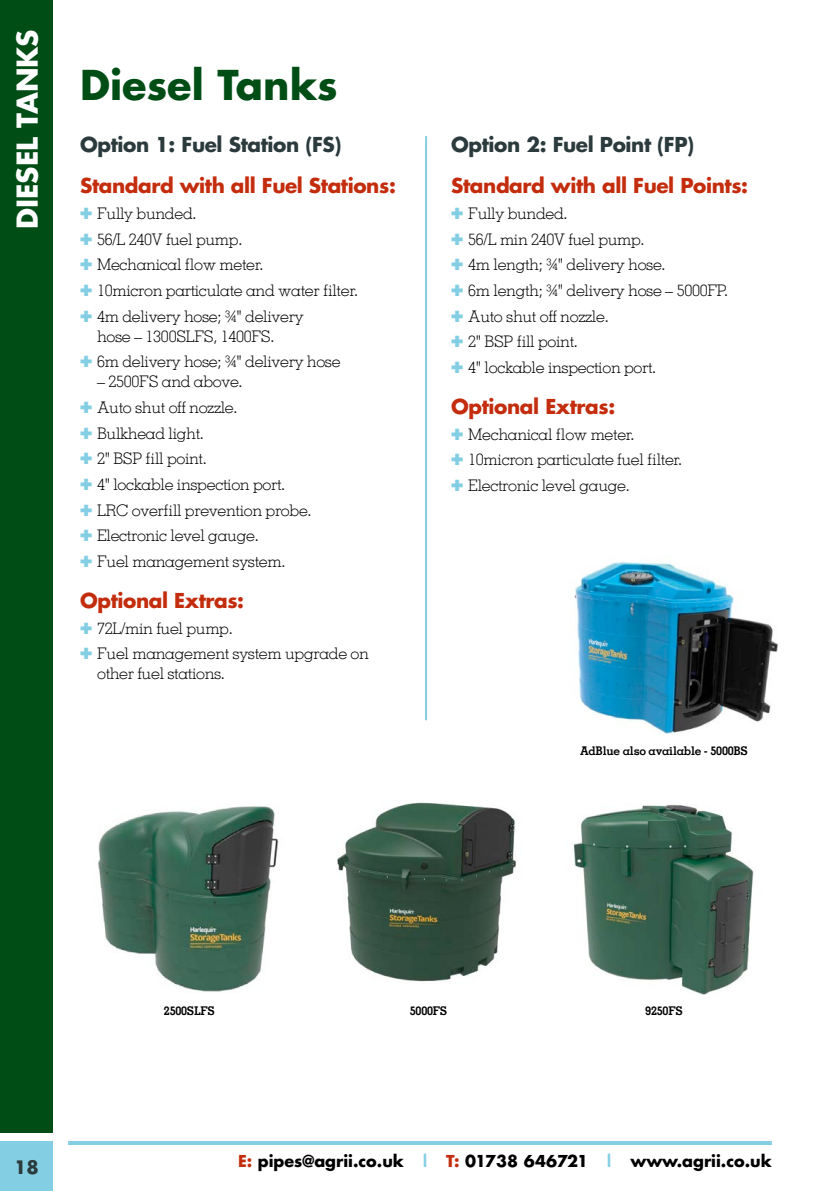
<style>
.page{position:relative;width:840px;height:1191px;background:#fff}
.page>*{position:absolute;margin:0;border:0;box-sizing:border-box;transform-origin:0 0}
.t1{font:700 40px "Futura";color:#004d16}
.t2{font:700 28px "Futura";color:#fff}
.t3{font:700 20px "Futura";letter-spacing:-.02em;color:#c32d0d}
.t4{font:700 20px "Futura";letter-spacing:-.02em;color:#2b3a3d}
.t5{font:700 18px "Futura";color:#2b3a3d}
.t6{font:300 16px/25.6px "Memphis LT";letter-spacing:-.02em;color:#000}
.t7{font:700 16px "Futura";color:#000}
.t8{font:700 12px "Memphis LT";letter-spacing:-.02em;color:#000}
.s1{color:#83cee3}
.s2{color:#c32d0d}
</style>
<div class="page">
<hr style="left:68px;top:1141px;width:703px;height:4px;background:#83cee3">
<div style="left:0;top:1141px;width:53px;height:50px;background:#83cee3"></div>
<div style="left:0;top:0;width:53px;height:1132px;background:#004d16"></div>
<hr style="left:425px;top:136px;width:2px;height:584px;background:#83cee3">
<img style="left:98px;top:806px;width:181px;height:186px">
<img style="left:337px;top:802px;width:180px;height:180px">
<img style="left:573px;top:804px;width:181px;height:190px">
<img style="left:574px;top:561px;width:204px;height:173px">
<h2 class="t2" style="left:8px;top:229px;width:201px;rotate:-90deg">DIESEL TANKS</h2>
<h1 class="t1" style="left:80px;top:57px;width:259px">Diesel Tanks</h1>
<p class="t4" style="left:80px;top:131px;width:263px">Option 1: Fuel Station (FS)</p>
<p class="t3" style="left:80px;top:172px;width:317px">Standard with all Fuel Stations:</p>
<p class="t6" style="left:80px;top:200px;width:279px"><span class="s1">✚</span> Fully bunded.<br><span class="s1">✚</span> 56/L 240V fuel pump.<br><span class="s1">✚</span> Mechanical flow meter.<br><span class="s1">✚</span> 10micron particulate and water filter. <span class="s1">✚</span> 4m delivery hose; ¾" delivery</p>
<p class="t6" style="left:80px;top:323px;width:262px;text-indent:17px">hose – 1300SLFS, 1400FS.<br><span class="s1">✚</span> 6m delivery hose; ¾" delivery hose</p>
<p class="t6" style="left:80px;top:369px;width:233px;text-indent:17px">– 2500FS and above.<br><span class="s1">✚</span> Auto shut off nozzle.<br><span class="s1">✚</span> Bulkhead light.<br><span class="s1">✚</span> 2" BSP fill point.<br><span class="s1">✚</span> 4" lockable inspection port.<br><span class="s1">✚</span> LRC overfill prevention probe. <span class="s1">✚</span> Electronic level gauge.<br><span class="s1">✚</span> Fuel management system.</p>
<p class="t3" style="left:80px;top:586px;width:165px">Optional Extras:</p>
<p class="t6" style="left:80px;top:615px;width:290px"><span class="s1">✚</span> 72L/min fuel pump.<br><span class="s1">✚</span> Fuel management system upgrade on</p>
<p class="t6" style="left:97px;top:661px;width:129px">other fuel stations.</p>
<p class="t4" style="left:451px;top:131px;width:244px">Option 2: Fuel Point (FP)</p>
<p class="t3" style="left:451px;top:172px;width:298px">Standard with all Fuel Points:</p>
<p class="t6" style="left:451px;top:200px;width:278px"><span class="s1">✚</span> Fully bunded.<br><span class="s1">✚</span> 56/L min 240V fuel pump.<br><span class="s1">✚</span> 4m length; ¾" delivery hose.<br><span class="s1">✚</span> 6m length; ¾" delivery hose – 5000FP. <span class="s1">✚</span> Auto shut off nozzle.<br><span class="s1">✚</span> 2" BSP fill point.<br><span class="s1">✚</span> 4" lockable inspection port.</p>
<p class="t3" style="left:451px;top:392px;width:165px">Optional Extras:</p>
<p class="t6" style="left:451px;top:421px;width:232px"><span class="s1">✚</span> Mechanical flow meter.<br><span class="s1">✚</span> 10micron particulate fuel filter. <span class="s1">✚</span> Electronic level gauge.</p>
<p class="t8" style="left:579px;top:742px;width:169px">AdBlue also available - 5000BS</p>
<p class="t5" style="left:14px;top:1154px;width:26px">18</p>
<p class="t8" style="left:164px;top:1003px;width:52px">2500SLFS</p>
<p class="t8" style="left:409px;top:1003px;width:39px">5000FS</p>
<p class="t8" style="left:645px;top:1003px;width:39px">9250FS</p>
<p class="t7" style="left:238px;top:1150px;width:535px"><span class="s2">E:</span> pipes@agrii.co.uk <span class="s1">|</span> <span class="s2">T:</span> 01738 646721 <span class="s1">|</span> www.agrii.co.uk</p>
</div>
